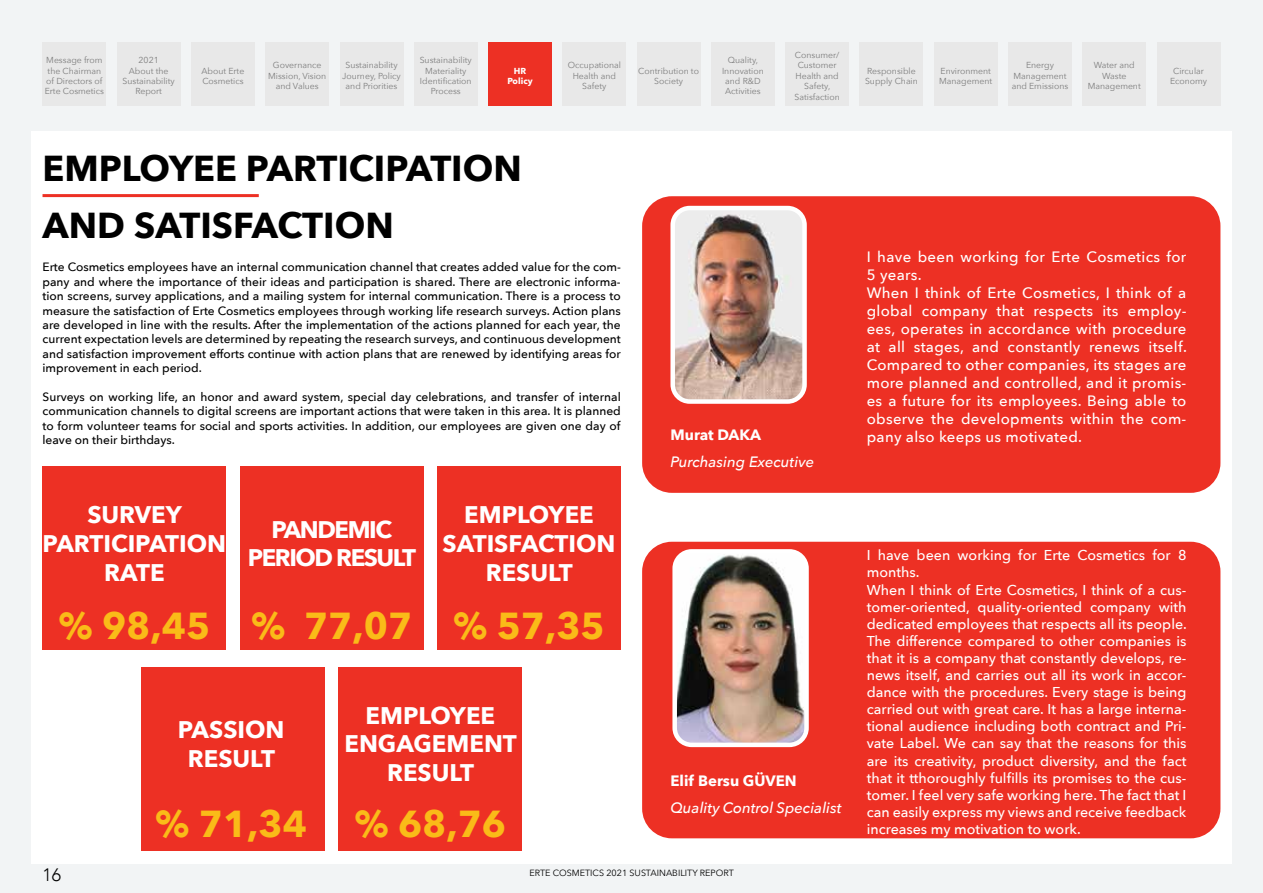
<style>
.page{position:relative;width:1263px;height:893px;background:#f2f4f5}
.page>*{position:absolute;margin:0;border:0;box-sizing:border-box;transform-origin:0 0}
.t1{font:700 37.5px "Avenir Next";color:#fabb18}
.t2{font:700 36px/57px "Avenir Next";color:#000}
.t3{font:700 24px/28.8px "Avenir Next";color:#fff;text-align:center}
.t4{font:700 24px/28.8px "Avenir Next";letter-spacing:-.06em;color:#fff;text-align:center}
.t5{font:300 18px "Avenir";color:#000}
.t6{font:500 15px/18px "Avenir Next";letter-spacing:.02em;color:#fff}
.t7{font:italic 500 15px "Avenir Next";color:#fff}
.t8{font:700 15px "Avenir Next";color:#fff}
.t9{font:500 14.25px/17.1px "Avenir Next";color:#fff}
.t10{font:500 12px/14.4px "Avenir Next";color:#000;text-align:justify}
.t11{font:9px "Avenir Next";color:#000}
.t12{font:8.7px/10.5px "Avenir Next";color:#7d7d7d;text-align:center}
.t13{font:700 8.7px/10.5px "Avenir Next";color:#fff;text-align:center}
</style>
<div class="page">
<div style="left:31px;top:131px;width:1201px;height:733px;background:#fff"></div>
<div style="left:43px;top:466px;width:183px;height:184px;background:#ed3024"></div>
<div style="left:240px;top:466px;width:183px;height:184px;background:#ed3024"></div>
<div style="left:141px;top:667px;width:184px;height:183px;background:#ed3024"></div>
<div style="left:437px;top:466px;width:184px;height:184px;background:#ed3024"></div>
<div style="left:338px;top:667px;width:184px;height:183px;background:#ed3024"></div>
<hr style="left:43px;top:194px;width:216px;height:3px;background:#ed3024">
<div style="left:642px;top:196px;width:578px;height:297px;background:#ed3024;border-radius:30px"></div>
<img style="left:675px;top:211px;width:127px;height:188px">
<div style="left:670px;top:206px;width:137px;height:198px;border:4px solid #fff;border-radius:17px"></div>
<div style="left:642px;top:542px;width:578px;height:296px;background:#ed3024;border-radius:30px"></div>
<img style="left:677px;top:554px;width:127px;height:188px">
<div style="left:672px;top:549px;width:137px;height:198px;border:4px solid #fff;border-radius:17px"></div>
<div style="left:43px;top:43px;width:63px;height:63px;background:#e8e8e8"></div>
<div style="left:117px;top:43px;width:64px;height:63px;background:#e8e8e8"></div>
<div style="left:191px;top:43px;width:64px;height:63px;background:#e8e8e8"></div>
<div style="left:265px;top:43px;width:64px;height:63px;background:#e8e8e8"></div>
<div style="left:340px;top:43px;width:63px;height:63px;background:#e8e8e8"></div>
<div style="left:414px;top:43px;width:64px;height:63px;background:#e8e8e8"></div>
<div style="left:488px;top:43px;width:64px;height:63px;background:#ed3024"></div>
<div style="left:562px;top:43px;width:64px;height:63px;background:#e8e8e8"></div>
<div style="left:637px;top:43px;width:63px;height:63px;background:#e8e8e8"></div>
<div style="left:711px;top:43px;width:64px;height:63px;background:#e8e8e8"></div>
<div style="left:785px;top:43px;width:64px;height:63px;background:#e8e8e8"></div>
<div style="left:859px;top:43px;width:64px;height:63px;background:#e8e8e8"></div>
<div style="left:934px;top:43px;width:64px;height:63px;background:#e8e8e8"></div>
<div style="left:1008px;top:43px;width:64px;height:63px;background:#e8e8e8"></div>
<div style="left:1082px;top:43px;width:64px;height:63px;background:#e8e8e8"></div>
<div style="left:1157px;top:43px;width:63px;height:63px;background:#e8e8e8"></div>
<p class="t12" style="left:45px;top:54px;width:61px">Message from the Chairman of Directors of<br>Erte Cosmetics</p>
<p class="t12" style="left:123px;top:54px;width:54px">2021<br>About the<br>Sustainability<br>Report</p>
<p class="t12" style="left:202px;top:65px;width:44px;text-align:left">About Erte<br>Cosmetics</p>
<p class="t12" style="left:268px;top:60px;width:60px">Governance<br>Mission, Vision and Values</p>
<p class="t12" style="left:342px;top:60px;width:60px">Sustainability<br>Journey, Policy and Priorities</p>
<p class="t12" style="left:420px;top:54px;width:54px">Sustainability<br>Materiality<br>Identification<br>Process</p>
<p class="t13" style="left:507px;top:65px;width:27px">HR<br>Policy</p>
<p class="t12" style="left:568px;top:60px;width:55px">Occupational<br>Health and<br>Safety</p>
<p class="t12" style="left:638px;top:65px;width:62px">Contribution to<br>Society</p>
<p class="t12" style="left:722px;top:54px;width:43px">Quality,<br>Innovation and R&amp;D<br>Activities</p>
<p class="t12" style="left:795px;top:49px;width:47px">Consumer/<br>Customer<br>Health and<br>Safety,<br>Satisfaction</p>
<h2 class="t2" style="left:43px;top:139px;width:481px">EMPLOYEE PARTICIPATION<br>AND SATISFACTION</h2>
<p class="t12" style="left:865px;top:65px;width:54px;text-align:left">Responsible<br>Supply Chain</p>
<p class="t12" style="left:939px;top:65px;width:55px;text-align:left">Environment<br>Management</p>
<p class="t12" style="left:1012px;top:60px;width:58px">Energy<br>Management and Emissions</p>
<p class="t12" style="left:1088px;top:60px;width:55px">Water and<br>Waste<br>Management</p>
<p class="t12" style="left:1170px;top:65px;width:39px">Circular<br>Economy</p>
<p class="t10" style="left:43px;top:260px;width:580px">Erte Cosmetics employees have an internal communication channel that creates added value for the com&shy;pany and where the importance of their ideas and participation is shared. There are electronic informa&shy;tion screens, survey applications, and a mailing system for internal communication. There is a process to measure the satisfaction of Erte Cosmetics employees through working life research surveys. Action plans are developed in line with the results. After the implementation of the actions planned for each year, the current expectation levels are determined by repeating the research surveys, and continuous development and satisfaction improvement efforts continue with action plans that are renewed by identifying areas for improvement in each period.</p>
<p class="t10" style="left:43px;top:389px;width:580px">Surveys on working life, an honor and award system, special day celebrations, and transfer of internal communication channels to digital screens are important actions that were taken in this area. It is planned to form volunteer teams for social and sports activities. In addition, our employees are given one day of leave on their birthdays.</p>
<h3 class="t3" style="left:43px;top:500px;width:185px">SURVEY<br>PARTICIPATION<br>RATE</h3>
<h1 class="t1" style="left:59px;top:593px;width:355px">% 98,45 % 77,07</h1>
<h3 class="t4" style="left:248px;top:514px;width:170px">PANDEMIC<br>PERIOD RESULT</h3>
<h3 class="t3" style="left:442px;top:500px;width:175px">EMPLOYEE<br>SATISFACTION<br>RESULT</h3>
<h1 class="t1" style="left:453px;top:593px;width:153px">% 57,35</h1>
<h3 class="t3" style="left:178px;top:715px;width:108px">PASSION<br>RESULT</h3>
<h1 class="t1" style="left:155px;top:791px;width:153px">% 71,34</h1>
<h3 class="t3" style="left:344px;top:700px;width:174px">EMPLOYEE<br>ENGAGEMENT<br>RESULT</h3>
<h1 class="t1" style="left:354px;top:791px;width:153px">% 68,76</h1>
<p class="t6" style="left:867px;top:247px;width:322px">I have been working for Erte Cosmetics for 5 years.<br>When I think of Erte Cosmetics, I think of a global company that respects its employ&shy;ees, operates in accordance with procedure at all stages, and constantly renews itself.<br>Compared to other companies, its stages are more planned and controlled, and it promis&shy;es a future for its employees. Being able to observe the developments within the com-</p>
<p class="t8" style="left:670px;top:422px;width:92px">Murat DAKA</p>
<p class="t6" style="left:867px;top:427px;width:217px">pany also keeps us motivated.</p>
<p class="t7" style="left:670px;top:449px;width:145px">Purchasing Executive</p>
<p class="t8" style="left:670px;top:767px;width:128px">Elif Bersu GÜVEN</p>
<p class="t7" style="left:670px;top:795px;width:173px">Quality Control Specialist</p>
<p class="t9" style="left:867px;top:546px;width:322px">I have been working for Erte Cosmetics for 8 months.<br>When I think of Erte Cosmetics, I think of a cus&shy;tomer-oriented, quality-oriented company with dedicated employees that respects all its people.<br>The difference compared to other companies is that it is a company that constantly develops, re&shy;news itself, and carries out all its work in accor&shy;dance with the procedures. Every stage is being carried out with great care. It has a large interna&shy;tional audience including both contract and Pri&shy;vate Label. We can say that the reasons for this are its creativity, product diversity, and the fact that it tthoroughly fulfills its promises to the cus&shy;tomer. I feel very safe working here. The fact that I can easily express my views and receive feedback increases my motivation to work.</p>
<h3 class="t5" style="left:43px;top:864px;width:20px">16</h3>
<p class="t11" style="left:529px;top:865px;width:206px">ERTE COSMETICS 2021 SUSTAINABILITY REPORT</p>
</div>
